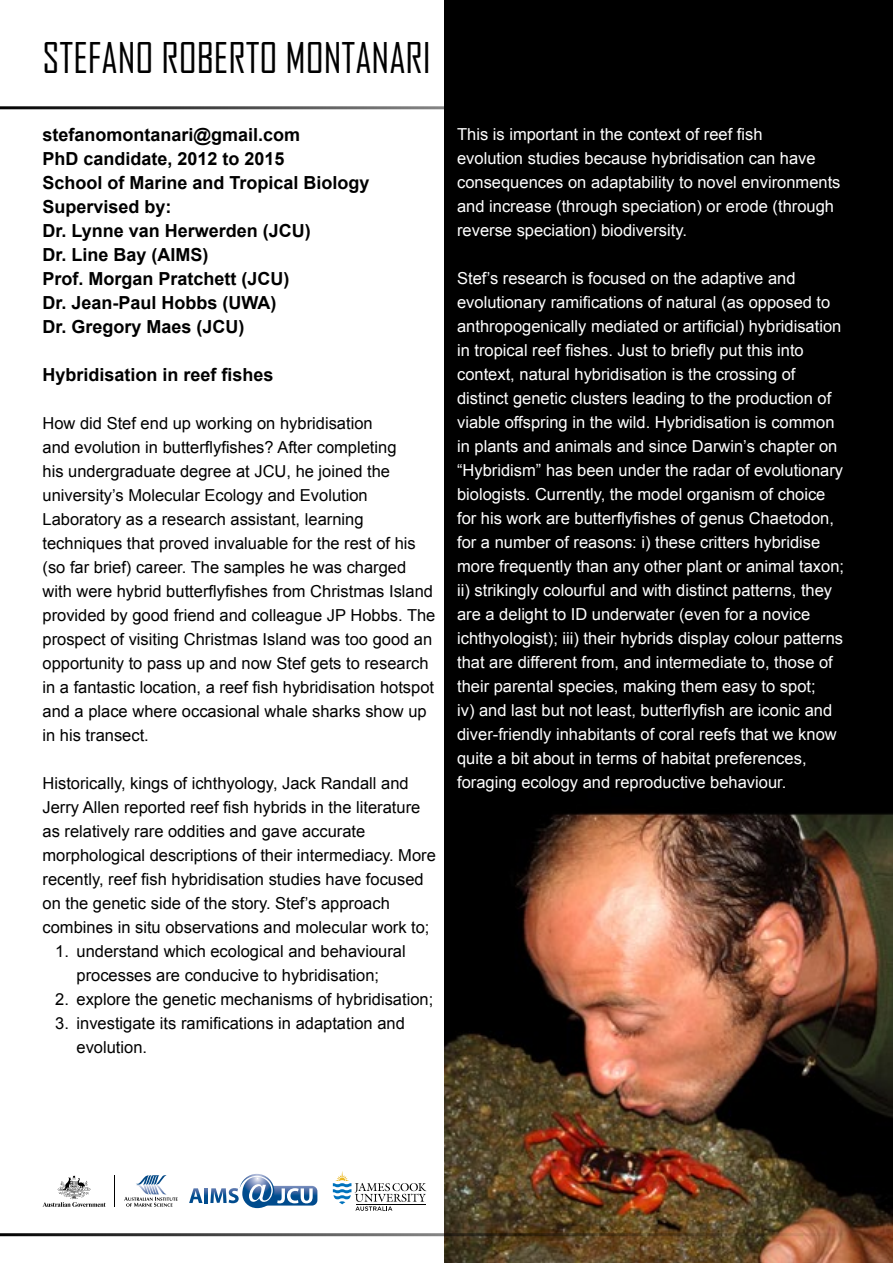
<style>
.page{position:relative;width:893px;height:1263px;background:#fff}
.page>*{position:absolute;margin:0;border:0;box-sizing:border-box;transform-origin:0 0}
.t1{font:40.5px "Agency FB";color:#000}
.t2{font:700 18px/24px "Arial";color:#000}
.t3{font:16.5px/24px "Arial";color:#fff}
.t4{font:16.5px/24px "Arial";color:#000}
</style>
<div class="page">
<img style="left:445px;top:0;width:448px;height:1263px">
<hr style="left:0;top:1233px;width:850px;height:3px;background:#000">
<hr style="left:0;top:106px;width:850px;height:3px;background:#000">
<svg style="left:189px;top:1188px;width:14px;height:15px"></svg>
<svg style="left:205px;top:1188px;width:3px;height:15px"></svg>
<svg style="left:210px;top:1174px;width:107px;height:34px"></svg>
<svg style="left:124px;top:1175px;width:54px;height:32px"></svg>
<svg style="left:43px;top:1175px;width:63px;height:32px"></svg>
<hr style="left:114px;top:1175px;width:1px;height:32px;background:#000">
<svg style="left:333px;top:1171px;width:93px;height:40px"></svg>
<h1 class="t1" style="left:43px;top:34px;width:390px">STEFANO ROBERTO MONTANARI</h1>
<p class="t2" style="left:43px;top:123px;width:329px">stefanomontanari@gmail.com<br>PhD candidate, 2012 to 2015<br>School of Marine and Tropical Biology<br>Supervised by:<br>Dr. Lynne van Herwerden (JCU)<br>Dr. Line Bay (AIMS)<br>Prof. Morgan Pratchett (JCU)<br>Dr. Jean-Paul Hobbs (UWA)<br>Dr. Gregory Maes (JCU)</p>
<p class="t2" style="left:43px;top:363px;width:233px">Hybridisation in reef fishes</p>
<p class="t4" style="left:43px;top:411px;width:394px">How did Stef end up working on hybridisation<br>and evolution in butterflyfishes? After completing<br>his undergraduate degree at JCU, he joined the university’s Molecular Ecology and Evolution Laboratory as a research assistant, learning techniques that proved invaluable for the rest of his (so far brief) career. The samples he was charged with were hybrid butterflyfishes from Christmas Island provided by good friend and colleague JP Hobbs. The prospect of visiting Christmas Island was too good an opportunity to pass up and now Stef gets to research in a fantastic location, a reef fish hybridisation hotspot and a place where occasional whale sharks show up in his transect.</p>
<p class="t4" style="left:43px;top:771px;width:395px">Historically, kings of ichthyology, Jack Randall and Jerry Allen reported reef fish hybrids in the literature as relatively rare oddities and gave accurate morphological descriptions of their intermediacy. More recently, reef fish hybridisation studies have focused on the genetic side of the story. Stef’s approach combines in situ observations and molecular work to;</p>
<p class="t4" style="left:55px;top:939px;width:352px;text-align:center">1. understand which ecological and behavioural processes are conducive to hybridisation;</p>
<p class="t4" style="left:55px;top:987px;width:379px">2. explore the genetic mechanisms of hybridisation;</p>
<p class="t4" style="left:77px;top:1011px;width:330px;text-indent:-21px">3. investigate its ramifications in adaptation and evolution.</p>
<p class="t3" style="left:457px;top:122px;width:385px">This is important in the context of reef fish<br>evolution studies because hybridisation can have consequences on adaptability to novel environments and increase (through speciation) or erode (through reverse speciation) biodiversity.</p>
<p class="t3" style="left:457px;top:266px;width:389px">Stef’s research is focused on the adaptive and evolutionary ramifications of natural (as opposed to anthropogenically mediated or artificial) hybridisation in tropical reef fishes. Just to briefly put this into context, natural hybridisation is the crossing of distinct genetic clusters leading to the production of viable offspring in the wild. Hybridisation is common in plants and animals and since Darwin’s chapter on “Hybridism” has been under the radar of evolutionary biologists. Currently, the model organism of choice for his work are butterflyfishes of genus Chaetodon, for a number of reasons: i) these critters hybridise more frequently than any other plant or animal taxon; ii) strikingly colourful and with distinct patterns, they are a delight to ID underwater (even for a novice ichthyologist); iii) their hybrids display colour patterns that are different from, and intermediate to, those of their parental species, making them easy to spot;<br>iv) and last but not least, butterflyfish are iconic and diver-friendly inhabitants of coral reefs that we know quite a bit about in terms of habitat preferences, foraging ecology and reproductive behaviour.</p>
</div>
